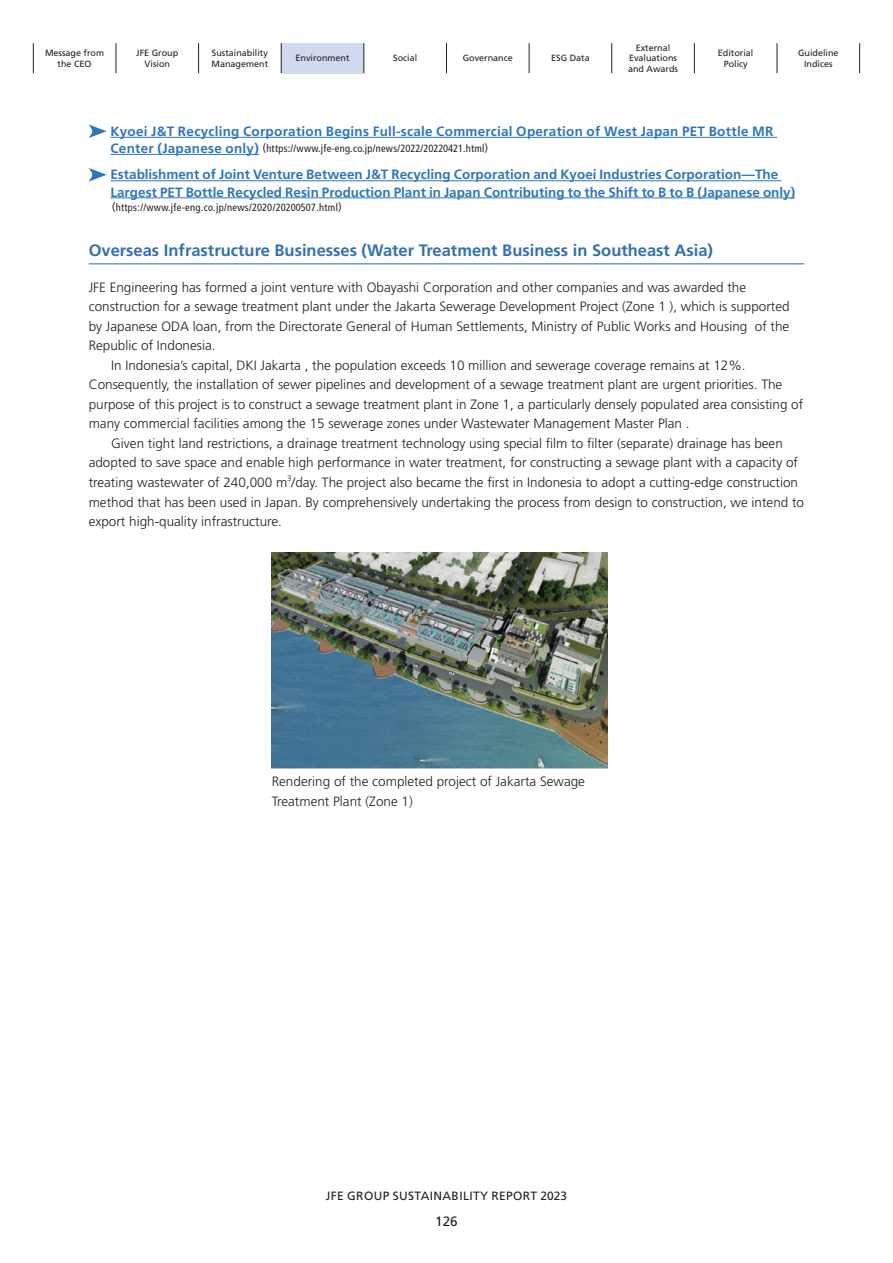
<style>
.page{position:relative;width:893px;height:1263px;background:#fff}
.page>*{position:absolute;margin:0;border:0;box-sizing:border-box;transform-origin:0 0}
.t1{font:700 16.5px "Frutiger";color:#3271af}
.t2{font:300 13.5px/19.5px "Frutiger";color:#231f20}
.t3{font:700 13.5px/17.1px "Frutiger";color:#2e76bc}
.t4{font:700 13.5px "Frutiger";letter-spacing:.02em;color:#2e76bc}
.t5{font:13.5px "Frutiger";color:#231f20}
.t6{font:12px "Frutiger";letter-spacing:.03em;color:#231f20}
.t7{font:condensed 10.5px "Frutiger";letter-spacing:.02em;color:#231f20}
.t8{font:9px/10.5px "Frutiger";color:#231f20;text-align:center}
.t9{font:300 7.8px "Frutiger";color:#231f20}
.s1{font-weight:700;font-stretch:normal;font-size:13.5px;color:#2e76bc}
.s2{font-family:"UD Shin Go Pro";font-stretch:normal}
</style>
<div class="page">
<div style="left:281px;top:43px;width:83px;height:30px;background:#d1d9ee"></div>
<hr style="left:33px;top:43px;width:1px;height:30px;background:#231f20">
<hr style="left:116px;top:43px;width:1px;height:30px;background:#231f20">
<hr style="left:198px;top:43px;width:1px;height:30px;background:#231f20">
<hr style="left:281px;top:43px;width:1px;height:30px;background:#231f20">
<hr style="left:364px;top:43px;width:1px;height:30px;background:#231f20">
<hr style="left:446px;top:43px;width:1px;height:30px;background:#231f20">
<hr style="left:529px;top:43px;width:1px;height:30px;background:#231f20">
<hr style="left:611px;top:43px;width:1px;height:30px;background:#231f20">
<hr style="left:694px;top:43px;width:1px;height:30px;background:#231f20">
<hr style="left:777px;top:43px;width:1px;height:30px;background:#231f20">
<hr style="left:859px;top:43px;width:1px;height:30px;background:#231f20">
<img style="left:272px;top:553px;width:336px;height:216px">
<hr style="left:110px;top:137px;width:667px;height:1px;background:#2e76bc">
<hr style="left:110px;top:154px;width:149px;height:1px;background:#2e76bc">
<svg style="left:89px;top:124px;width:18px;height:14px"></svg>
<hr style="left:110px;top:180px;width:672px;height:1px;background:#2e76bc">
<hr style="left:110px;top:197px;width:685px;height:1px;background:#2e76bc">
<svg style="left:89px;top:168px;width:18px;height:14px"></svg>
<hr style="left:89px;top:263px;width:715px;height:1px;background:#2e76bc">
<p class="t8" style="left:45px;top:48px;width:61px">Message from the CEO</p>
<p class="t8" style="left:136px;top:48px;width:44px">JFE Group<br>Vision</p>
<p class="t8" style="left:212px;top:48px;width:58px;text-align:left">Sustainability<br>Management</p>
<p class="t8" style="left:296px;top:53px;width:56px">Environment</p>
<p class="t8" style="left:393px;top:53px;width:26px">Social</p>
<p class="t8" style="left:463px;top:53px;width:52px">Governance</p>
<p class="t8" style="left:551px;top:53px;width:40px">ESG Data</p>
<p class="t8" style="left:628px;top:42px;width:52px">External<br>Evaluations and Awards</p>
<p class="t8" style="left:718px;top:48px;width:37px">Editorial<br>Policy</p>
<p class="t8" style="left:798px;top:48px;width:42px">Guideline<br>Indices</p>
<p class="t4" style="left:110px;top:123px;width:664px">Kyoei J&amp;T Recycling Corporation Begins Full-scale Commercial Operation of West Japan PET Bottle MR</p>
<p class="t7" style="left:110px;top:142px;width:386px"><span class="s1">Center (Japanese only)</span><span class="s2">（</span>https://www.jfe-eng.co.jp/news/2022/20220421.html<span class="s2">）</span></p>
<p class="t3" style="left:110px;top:166px;width:686px">Establishment of Joint Venture Between J&amp;T Recycling Corporation and Kyoei Industries Corporation—The<br>Largest PET Bottle Recycled Resin Production Plant in Japan Contributing to the Shift to B to B (Japanese only)</p>
<p class="t7" style="left:105px;top:201px;width:245px"><span class="s2">（</span>https://www.jfe-eng.co.jp/news/2020/20200507.html<span class="s2">）</span></p>
<p class="t1" style="left:89px;top:240px;width:626px">Overseas Infrastructure Businesses (Water Treatment Business in Southeast Asia)</p>
<p class="t2" style="left:89px;top:278px;width:659px">JFE Engineering has formed a joint venture with Obayashi Corporation and other companies and was awarded the</p>
<p class="t2" style="left:89px;top:297px;width:702px">construction for a sewage treatment plant under the Jakarta Sewerage Development Project (Zone 1 ), which is supported</p>
<p class="t2" style="left:89px;top:317px;width:702px">by Japanese ODA loan, from the Directorate General of Human Settlements, Ministry of Public Works and Housing of the</p>
<p class="t2" style="left:89px;top:336px;width:128px">Republic of Indonesia.</p>
<p class="t2" style="left:111px;top:356px;width:636px">In Indonesia’s capital, DKI Jakarta , the population exceeds 10 million and sewerage coverage remains at 12%.</p>
<p class="t2" style="left:89px;top:375px;width:695px">Consequently, the installation of sewer pipelines and development of a sewage treatment plant are urgent priorities. The</p>
<p class="t2" style="left:89px;top:395px;width:716px">purpose of this project is to construct a sewage treatment plant in Zone 1, a particularly densely populated area consisting of</p>
<p class="t2" style="left:89px;top:414px;width:602px">many commercial facilities among the 15 sewerage zones under Wastewater Management Master Plan .</p>
<p class="t2" style="left:111px;top:434px;width:673px">Given tight land restrictions, a drainage treatment technology using special film to filter (separate) drainage has been</p>
<p class="t2" style="left:89px;top:453px;width:711px">adopted to save space and enable high performance in water treatment, for constructing a sewage plant with a capacity of</p>
<p class="t2" style="left:89px;top:473px;width:711px">treating wastewater of 240,000 m /day. The project also became the first in Indonesia to adopt a cutting-edge construction</p>
<p class="t9" style="left:287px;top:473px;width:6px">3</p>
<p class="t2" style="left:89px;top:492px;width:717px">method that has been used in Japan. By comprehensively undertaking the process from design to construction, we intend to export high-quality infrastructure.</p>
<p class="t2" style="left:272px;top:772px;width:315px">Rendering of the completed project of Jakarta Sewage<br>Treatment Plant (Zone 1)</p>
<p class="t6" style="left:326px;top:1188px;width:243px">JFE GROUP SUSTAINABILITY REPORT 2023</p>
<p class="t5" style="left:435px;top:1214px;width:24px">126</p>
</div>
